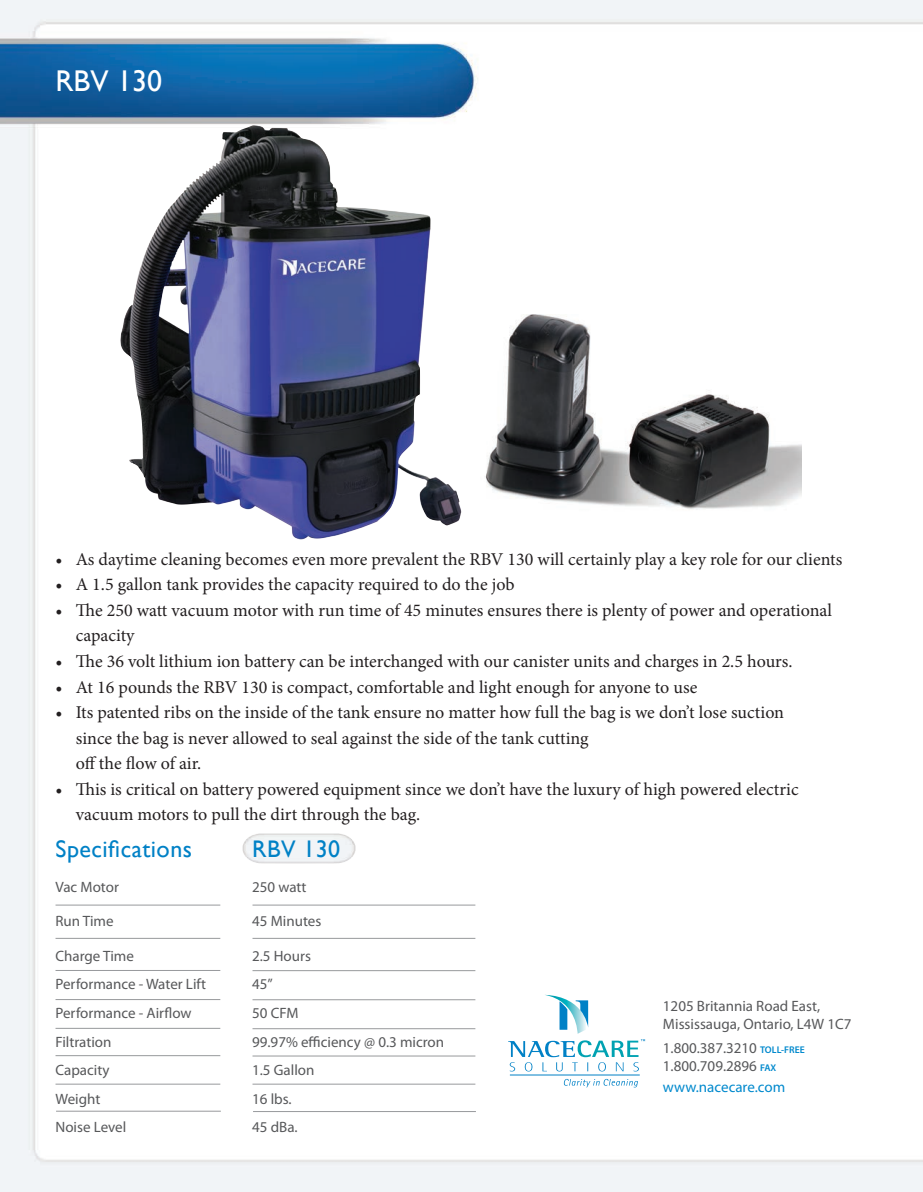
<style>
.page{position:relative;width:923px;height:1192px;background:#fff}
.page>*{position:absolute;margin:0;border:0;box-sizing:border-box;transform-origin:0 0}
.t1{font:30px "Gill Sans";color:#fff}
.t2{font:24px "Gill Sans";letter-spacing:.02em;color:#0081c6}
.t3{font:18px/25.5px "Minion Pro";color:#231f20}
.t4{font:15px/18px "Myriad Pro";color:#57585a}
.t5{font:15px "Myriad Pro";color:#0089cd}
.s1{font-weight:600;font-size:9.75px;color:#0089cd}
</style>
<div class="page">
<img style="left:0;top:0;width:922px;height:1192px">
<hr style="left:510px;top:1075px;width:129px;height:1px;background:#0081c6">
<svg style="left:564px;top:1079px;width:74px;height:8px"></svg>
<svg style="left:508px;top:995px;width:137px;height:76px"></svg>
<img style="left:237px;top:828px;width:121px;height:38px">
<hr style="left:55px;top:905px;width:165px;height:1px;background:#97999c">
<hr style="left:55px;top:938px;width:165px;height:1px;background:#97999c">
<hr style="left:55px;top:970px;width:165px;height:1px;background:#97999c">
<hr style="left:55px;top:999px;width:165px;height:1px;background:#97999c">
<hr style="left:55px;top:1028px;width:165px;height:1px;background:#97999c">
<hr style="left:55px;top:1055px;width:165px;height:1px;background:#97999c">
<hr style="left:55px;top:1084px;width:165px;height:1px;background:#97999c">
<hr style="left:252px;top:905px;width:223px;height:1px;background:#97999c">
<hr style="left:252px;top:938px;width:223px;height:1px;background:#97999c">
<hr style="left:252px;top:970px;width:223px;height:1px;background:#97999c">
<hr style="left:252px;top:999px;width:223px;height:1px;background:#97999c">
<hr style="left:252px;top:1028px;width:223px;height:1px;background:#97999c">
<hr style="left:252px;top:1055px;width:223px;height:1px;background:#97999c">
<hr style="left:252px;top:1084px;width:223px;height:1px;background:#97999c">
<hr style="left:56px;top:1111px;width:165px;height:1px;background:#97999c">
<hr style="left:253px;top:1111px;width:223px;height:1px;background:#97999c">
<img style="left:120px;top:125px;width:342px;height:417px">
<img style="left:463px;top:315px;width:338px;height:202px">
<svg style="left:0;top:1186px;width:2px;height:6px"></svg>
<svg style="left:919px;top:1186px;width:4px;height:6px"></svg>
<h1 class="t1" style="left:55px;top:64px;width:108px">RBV 130</h1>
<p class="t3" style="left:55px;top:546px;width:788px">• As daytime cleaning becomes even more prevalent the RBV 130 will certainly play a key role for our clients</p>
<p class="t3" style="left:55px;top:572px;width:460px">• A 1.5 gallon tank provides the capacity required to do the job</p>
<p class="t3" style="left:76px;top:597px;width:757px;text-indent:-20px">• The 250 watt vacuum motor with run time of 45 minutes ensures there is plenty of power and operational capacity</p>
<p class="t3" style="left:55px;top:648px;width:738px">• The 36 volt lithium ion battery can be interchanged with our canister units and charges in 2.5 hours.</p>
<p class="t3" style="left:55px;top:674px;width:643px">• At 16 pounds the RBV 130 is compact, comfortable and light enough for anyone to use</p>
<p class="t3" style="left:76px;top:699px;width:709px;text-indent:-20px">• Its patented ribs on the inside of the tank ensure no matter how full the bag is we don’t lose suction since the bag is never allowed to seal against the side of the tank cutting<br>off the flow of air.</p>
<p class="t3" style="left:76px;top:776px;width:724px;text-indent:-20px">• This is critical on battery powered equipment since we don’t have the luxury of high powered electric vacuum motors to pull the dirt through the bag.</p>
<h2 class="t2" style="left:55px;top:835px;width:138px">Specifications</h2>
<h2 class="t2" style="left:252px;top:835px;width:90px">RBV 130</h2>
<p class="t4" style="left:55px;top:878px;width:65px">Vac Motor</p>
<p class="t4" style="left:252px;top:878px;width:56px">250 watt</p>
<p class="t4" style="left:55px;top:912px;width:60px">Run Time</p>
<p class="t4" style="left:252px;top:912px;width:71px">45 Minutes</p>
<p class="t4" style="left:55px;top:947px;width:80px">Charge Time</p>
<p class="t4" style="left:252px;top:947px;width:60px">2.5 Hours</p>
<p class="t4" style="left:55px;top:975px;width:152px">Performance - Water Lift</p>
<p class="t4" style="left:252px;top:975px;width:22px">45”</p>
<p class="t4" style="left:55px;top:1004px;width:138px">Performance - Airflow</p>
<p class="t4" style="left:252px;top:1004px;width:48px">50 CFM</p>
<p class="t4" style="left:55px;top:1032px;width:57px">Filtration</p>
<p class="t4" style="left:252px;top:1032px;width:193px">99.97% efficiency @ 0.3 micron</p>
<p class="t4" style="left:55px;top:1061px;width:55px">Capacity</p>
<p class="t4" style="left:252px;top:1061px;width:64px">1.5 Gallon</p>
<p class="t4" style="left:55px;top:1089px;width:46px">Weight</p>
<p class="t4" style="left:252px;top:1089px;width:41px">16 lbs.</p>
<p class="t4" style="left:55px;top:1118px;width:72px">Noise Level</p>
<p class="t4" style="left:252px;top:1118px;width:47px">45 dBa.</p>
<p class="t4" style="left:663px;top:996px;width:190px">1205 Britannia Road East,<br>Mississauga, Ontario, L4W 1C7</p>
<p class="t4" style="left:663px;top:1038px;width:143px">1.800.387.3210 <span class="s1">TOLL-FREE<br></span>1.800.709.2896 <span class="s1">FAX</span></p>
<p class="t5" style="left:663px;top:1077px;width:124px">www.nacecare.com</p>
</div>
